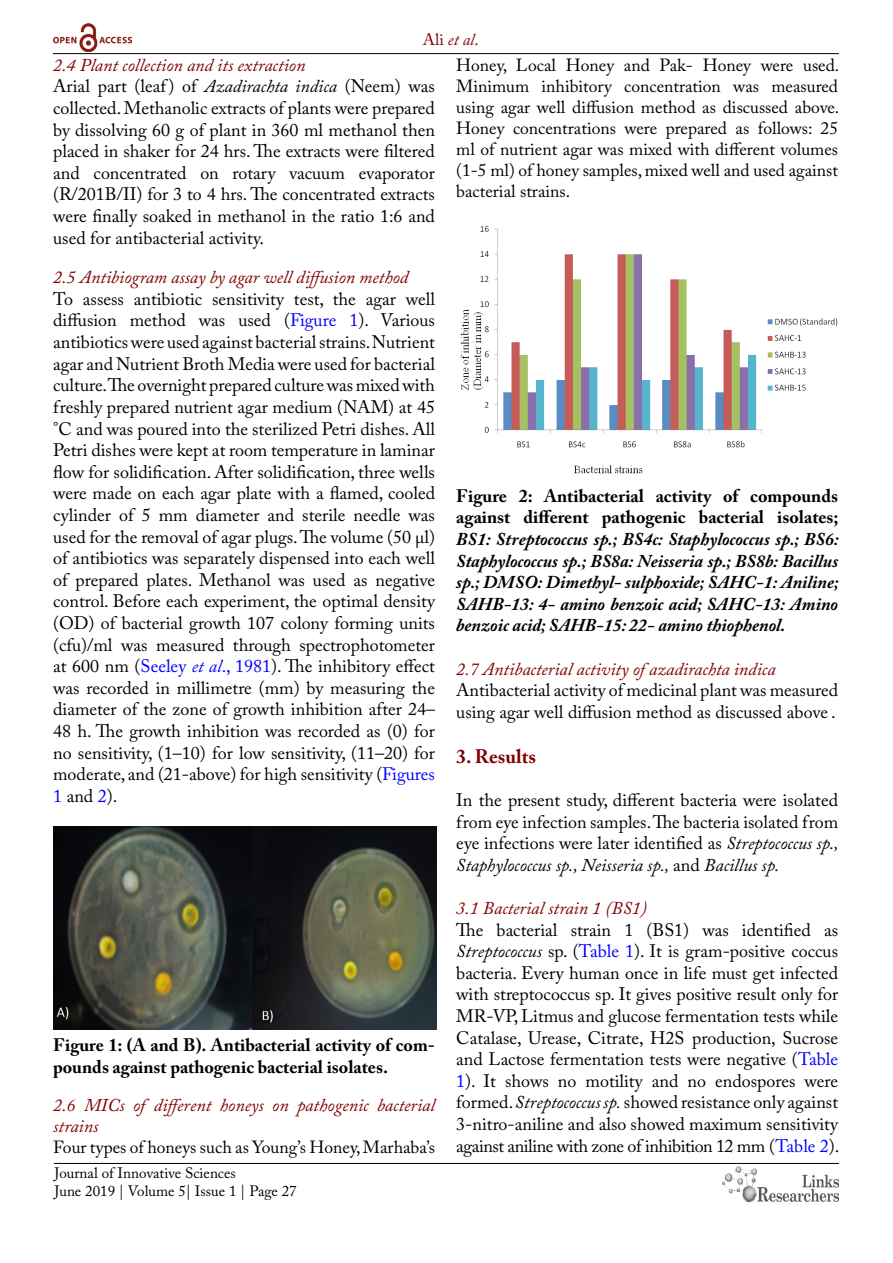
<style>
.page{position:relative;width:893px;height:1263px;background:#fff}
.page>*{position:absolute;margin:0;border:0;box-sizing:border-box;transform-origin:0 0}
.t1{font:700 19.5px "Adobe Caslon Pro";color:#800000}
.t2{font:18px/21.6px "Adobe Caslon Pro";color:#000;text-align:justify}
.t3{font:italic 700 18px/21.6px "Adobe Caslon Pro";color:#000;text-align:justify}
.t4{font:700 18px/21.6px "Adobe Caslon Pro";color:#000}
.t5{font:italic 18px/21.6px "Adobe Caslon Pro";color:#800000}
.t6{font:17.55px/21px "Adobe Caslon Pro";color:#000;text-align:justify}
.t7{font:16.5px "Adobe Caslon Pro";color:#800000}
.t8{font:15px/18px "Adobe Caslon Pro";color:#000}
.s1{font-style:italic}
.s2{font-style:italic;color:#800000}
.s3{color:#00f}
.s4{font-style:italic;color:#00f}
</style>
<div class="page">
<hr style="left:53px;top:53px;width:786px;height:1px;background:#000">
<hr style="left:54px;top:1163px;width:785px;height:1px;background:#000">
<img style="left:722px;top:1166px;width:117px;height:37px">
<img style="left:53px;top:24px;width:78px;height:27px">
<img style="left:53px;top:827px;width:384px;height:203px">
<img style="left:460px;top:225px;width:378px;height:249px">
<p class="t7" style="left:423px;top:29px;width:57px">Ali <span class="s1">et al</span>.</p>
<p class="t2" style="left:53px;top:54px;width:383px;text-align:left"><span class="s2">2.4 Plant collection and its extraction<br></span>Arial part (leaf ) of <span class="s1">Azadirachta indica</span> (Neem) was collected. Methanolic extracts of plants were prepared by dissolving 60 g of plant in 360 ml methanol then placed in shaker for 24 hrs. The extracts were filtered and concentrated on rotary vacuum evaporator (R/201B/II) for 3 to 4 hrs. The concentrated extracts were finally soaked in methanol in the ratio 1:6 and used for antibacterial activity.</p>
<p class="t5" style="left:53px;top:266px;width:357px">2.5 Antibiogram assay by agar well diffusion method</p>
<p class="t2" style="left:53px;top:288px;width:383px">To assess antibiotic sensitivity test, the agar well diffusion method was used (<span class="s3">Figure 1</span>). Various antibiotics were used against bacterial strains. Nutrient agar and Nutrient Broth Media were used for bacterial culture. The overnight prepared culture was mixed with freshly prepared nutrient agar medium (NAM) at 45 °C and was poured into the sterilized Petri dishes. All Petri dishes were kept at room temperature in laminar flow for solidification. After solidification, three wells were made on each agar plate with a flamed, cooled cylinder of 5 mm diameter and sterile needle was used for the removal of agar plugs. The volume (50 µl) of antibiotics was separately dispensed into each well of prepared plates. Methanol was used as negative control. Before each experiment, the optimal density (OD) of bacterial growth 107 colony forming units (cfu)/ml was measured through spectrophotometer at 600 nm (<span class="s3">Seeley</span> <span class="s4">et al</span><span class="s3">., 1981</span>). The inhibitory effect was recorded in millimetre (mm) by measuring the diameter of the zone of growth inhibition after 24– 48 h. The growth inhibition was recorded as (0) for no sensitivity, (1–10) for low sensitivity, (11–20) for moderate, and (21-above) for high sensitivity (<span class="s3">Figures 1</span> and <span class="s3">2</span>).</p>
<p class="t4" style="left:53px;top:1034px;width:383px">Figure 1: (A and B). Antibacterial activity of com&shy;pounds against pathogenic bacterial isolates.</p>
<p class="t5" style="left:53px;top:1094px;width:383px">2.6 MICs of different honeys on pathogenic bacterial strains</p>
<p class="t6" style="left:53px;top:1137px;width:383px">Four types of honeys such as Young’s Honey, Marhaba’s</p>
<p class="t8" style="left:54px;top:1164px;width:244px">Journal of Innovative Sciences<br>June 2019 | Volume 5| Issue 1 | Page 27</p>
<p class="t6" style="left:456px;top:54px;width:385px">Honey, Local Honey and Pak- Honey were used.<br>Minimum inhibitory concentration was measured using agar well diffusion method as discussed above.<br>Honey concentrations were prepared as follows: 25 ml of nutrient agar was mixed with different volumes (1-5 ml) of honey samples, mixed well and used against bacterial strains.</p>
<p class="t4" style="left:456px;top:485px;width:384px">Figure 2: Antibacterial activity of compounds against different pathogenic bacterial isolates;</p>
<p class="t3" style="left:456px;top:528px;width:384px">BS1: Streptococcus sp.; BS4c: Staphylococcus sp.; BS6:<br>Staphylococcus sp.; BS8a: Neisseria sp.; BS8b: Bacillus sp.; DMSO: Dimethyl- sulphoxide; SAHC-1: Aniline; SAHB-13: 4- amino benzoic acid; SAHC-13: Amino benzoic acid; SAHB-15: 22- amino thiophenol.</p>
<p class="t5" style="left:456px;top:657px;width:321px">2.7 Antibacterial activity of azadirachta indica</p>
<p class="t2" style="left:456px;top:679px;width:383px">Antibacterial activity of medicinal plant was measured using agar well diffusion method as discussed above .</p>
<p class="t1" style="left:456px;top:745px;width:81px">3. Results</p>
<p class="t2" style="left:456px;top:789px;width:384px">In the present study, different bacteria were isolated from eye infection samples. The bacteria isolated from eye infections were later identified as <span class="s1">Streptococcus sp., Staphylococcus sp., Neisseria sp.,</span> and <span class="s1">Bacillus sp.</span></p>
<p class="t5" style="left:456px;top:897px;width:192px">3.1 Bacterial strain 1 (BS1)</p>
<p class="t2" style="left:456px;top:918px;width:385px">The bacterial strain 1 (BS1) was identified as <span class="s1">Streptococcus</span> sp. (<span class="s3">Table 1</span>). It is gram-positive coccus bacteria. Every human once in life must get infected with streptococcus sp. It gives positive result only for MR-VP, Litmus and glucose fermentation tests while Catalase, Urease, Citrate, H2S production, Sucrose and Lactose fermentation tests were negative (<span class="s3">Table 1</span>). It shows no motility and no endospores were formed. <span class="s1">Streptococcus sp.</span> showed resistance only against 3-nitro-aniline and also showed maximum sensitivity against aniline with zone of inhibition 12 mm (<span class="s3">Table 2</span>).</p>
</div>
